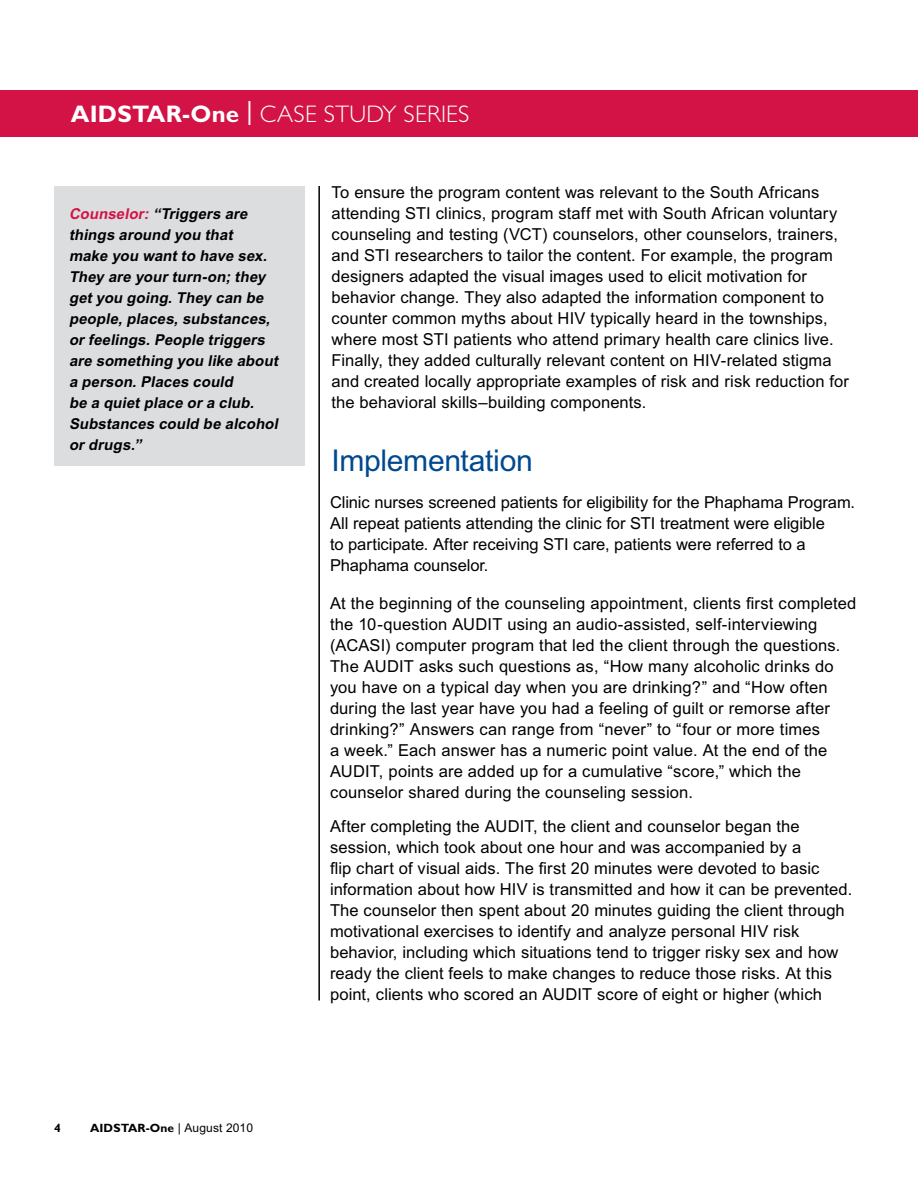
<style>
.page{position:relative;width:918px;height:1188px;background:#fff}
.page>*{position:absolute;margin:0;border:0;box-sizing:border-box;transform-origin:0 0}
.Body_Text{font:30px "Arial MT Std";letter-spacing:-.01em;color:#004990}
.t1{font:300 24px "Gill Sans Std";letter-spacing:.01em;color:#fff}
.Body_Text-2{font:16.5px/21px "Arial MT Std";letter-spacing:.005em;color:#000}
.t2{font:italic 700 15px/21px "Arial MT Std";letter-spacing:-.01em;color:#000}
.t3{font:700 12px "Gill Sans Std";letter-spacing:.01em;color:#000}
.s1{font-weight:700}
.s2{font-weight:400}
.s3{color:#d31245}
.s4{font-family:"Arial MT Std";font-weight:400}
</style>
<div class="page">
<div style="left:0;top:90px;width:918px;height:47px;background:#d31245"></div>
<div style="left:54px;top:186px;width:250px;height:279px;background:#dcddde"></div>
<hr style="left:318px;top:186px;width:2px;height:814px;background:#000">
<h2 class="t1" style="left:71px;top:100px;width:400px"><span class="s1">AIDSTAR-One</span> <span class="s2">|</span> CASE STUDY SERIES</h2>
<p class="t2" style="left:69px;top:203px;width:214px"><span class="s3">Counselor:</span> “Triggers are things around you that<br>make you want to have sex.<br>They are your turn-on; they get you going. They can be people, places, substances, or feelings. People triggers are something you like about a person. Places could<br>be a quiet place or a club.<br>Substances could be alcohol or drugs.”</p>
<p class="t3" style="left:54px;top:1121px;width:8px">4</p>
<p class="t3" style="left:90px;top:1121px;width:165px">AIDSTAR-One <span class="s4">| August 2010</span></p>
<p class="Body_Text-2" style="left:332px;top:182px;width:519px">To ensure the program content was relevant to the South Africans attending STI clinics, program staff met with South African voluntary counseling and testing (VCT) counselors, other counselors, trainers, and STI researchers to tailor the content. For example, the program designers adapted the visual images used to elicit motivation for behavior change. They also adapted the information component to counter common myths about HIV typically heard in the townships, where most STI patients who attend primary health care clinics live.<br>Finally, they added culturally relevant content on HIV-related stigma and created locally appropriate examples of risk and risk reduction for the behavioral skills–building components.</p>
<p class="Body_Text" style="left:332px;top:443px;width:203px">Implementation</p>
<p class="Body_Text-2" style="left:330px;top:492px;width:527px">Clinic nurses screened patients for eligibility for the Phaphama Program.<br>All repeat patients attending the clinic for STI treatment were eligible<br>to participate. After receiving STI care, patients were referred to a Phaphama counselor.</p>
<p class="Body_Text-2" style="left:330px;top:593px;width:528px">At the beginning of the counseling appointment, clients first completed the 10-question AUDIT using an audio-assisted, self-interviewing (ACASI) computer program that led the client through the questions.<br>The AUDIT asks such questions as, “How many alcoholic drinks do you have on a typical day when you are drinking?” and “How often during the last year have you had a feeling of guilt or remorse after drinking?” Answers can range from “never” to “four or more times<br>a week.” Each answer has a numeric point value. At the end of the AUDIT, points are added up for a cumulative “score,” which the counselor shared during the counseling session.</p>
<p class="Body_Text-2" style="left:330px;top:816px;width:524px">After completing the AUDIT, the client and counselor began the session, which took about one hour and was accompanied by a<br>flip chart of visual aids. The first 20 minutes were devoted to basic information about how HIV is transmitted and how it can be prevented.<br>The counselor then spent about 20 minutes guiding the client through motivational exercises to identify and analyze personal HIV risk behavior, including which situations tend to trigger risky sex and how ready the client feels to make changes to reduce those risks. At this point, clients who scored an AUDIT score of eight or higher (which</p>
</div>
